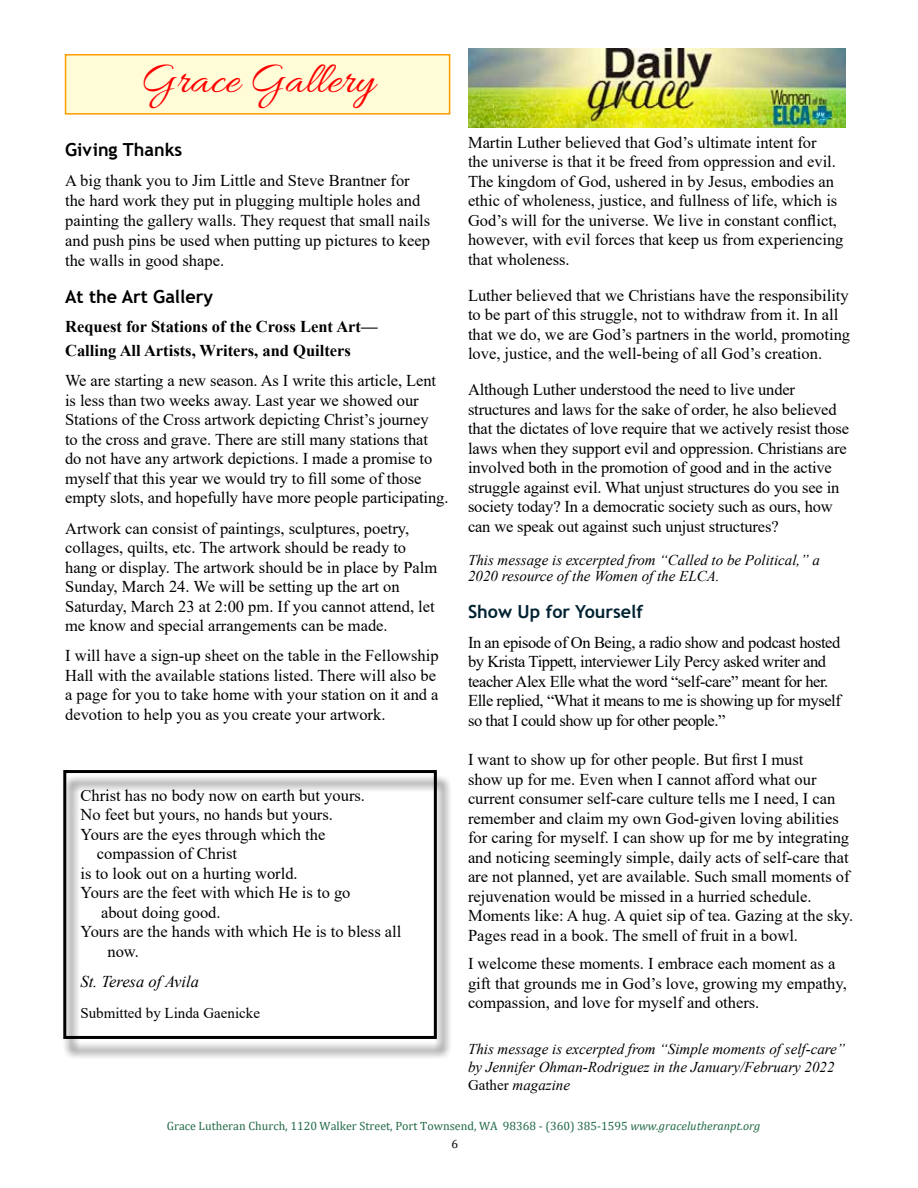
<style>
.page{position:relative;width:918px;height:1188px;background:#fff}
.page>*{position:absolute;margin:0;border:0;box-sizing:border-box;transform-origin:0 0}
.t1{font:45px "Allura";color:#f00}
.t2{font:700 18px "Trebuchet MS";color:#000}
.t3{font:700 18px "Trebuchet MS";color:#002232}
.t4{font:16.5px/19.5px "Times New Roman";color:#000}
.t5{font:16.5px/19.5px "Times New Roman";letter-spacing:-.025em;color:#000}
.t6{font:700 16.5px/24px "Times New Roman";color:#000}
.t7{font:italic 16.5px "Times New Roman";color:#000}
.t8{font:italic 15px/18px "Times New Roman";color:#000}
.t9{font:15px "Times New Roman";color:#000}
.t10{font:12px/18px "Cambria";color:#226947}
.s1{font-style:normal}
.s2{font-style:italic}
.s3{color:#000}
</style>
<div class="page">
<div style="left:62px;top:775px;width:390px;height:285px;background:#000;opacity:.75"></div>
<div style="left:63px;top:770px;width:374px;height:269px;border:3px solid #000"></div>
<img style="left:468px;top:49px;width:378px;height:79px">
<div style="left:66px;top:55px;width:384px;height:59px;background:#fffcd7"></div>
<div style="left:65px;top:54px;width:385px;height:61px;border:2px solid #ff9b00"></div>
<h1 class="t1" style="left:141px;top:55px;width:236px">Grace Gallery</h1>
<p class="t2" style="left:65px;top:138px;width:119px">Giving Thanks</p>
<p class="t4" style="left:65px;top:171px;width:366px">A big thank you to Jim Little and Steve Brantner for the hard work they put in plugging multiple holes and painting the gallery walls. They request that small nails and push pins be used when putting up pictures to keep the walls in good shape.</p>
<p class="t2" style="left:65px;top:286px;width:150px">At the Art Gallery</p>
<p class="t6" style="left:65px;top:314px;width:314px">Request for Stations of the Cross Lent Art—<br>Calling All Artists, Writers, and Quilters</p>
<p class="t4" style="left:65px;top:371px;width:385px">We are starting a new season. As I write this article, Lent is less than two weeks away. Last year we showed our Stations of the Cross artwork depicting Christ’s journey<br>to the cross and grave. There are still many stations that do not have any artwork depictions. I made a promise to myself that this year we would try to fill some of those empty slots, and hopefully have more people participating.</p>
<p class="t4" style="left:65px;top:518px;width:374px">Artwork can consist of paintings, sculptures, poetry, collages, quilts, etc. The artwork should be ready to hang or display. The artwork should be in place by Palm Sunday, March 24. We will be setting up the art on Saturday, March 23 at 2:00 pm. If you cannot attend, let me know and special arrangements can be made.</p>
<p class="t4" style="left:65px;top:646px;width:375px">I will have a sign-up sheet on the table in the Fellowship Hall with the available stations listed. There will also be a page for you to take home with your station on it and a devotion to help you as you create your artwork.</p>
<p class="t4" style="left:80px;top:785px;width:286px">Christ has no body now on earth but yours.</p>
<p class="t4" style="left:80px;top:805px;width:254px">No feet but yours, no hands but yours.</p>
<p class="t4" style="left:80px;top:824px;width:246px">Yours are the eyes through which the</p>
<p class="t4" style="left:97px;top:844px;width:142px">compassion of Christ</p>
<p class="t4" style="left:80px;top:863px;width:219px">is to look out on a hurting world.</p>
<p class="t4" style="left:80px;top:883px;width:272px">Yours are the feet with which He is to go</p>
<p class="t4" style="left:101px;top:902px;width:121px">about doing good.</p>
<p class="t4" style="left:80px;top:922px;width:322px">Yours are the hands with which He is to bless all</p>
<p class="t4" style="left:107px;top:941px;width:33px">now.</p>
<p class="t7" style="left:80px;top:970px;width:120px">St. Teresa of Avila</p>
<p class="t9" style="left:80px;top:1002px;width:181px">Submitted by Linda Gaenicke</p>
<p class="t4" style="left:468px;top:132px;width:377px">Martin Luther believed that God’s ultimate intent for<br>the universe is that it be freed from oppression and evil.<br>The kingdom of God, ushered in by Jesus, embodies an ethic of wholeness, justice, and fullness of life, which is God’s will for the universe. We live in constant conflict, however, with evil forces that keep us from experiencing that wholeness.</p>
<p class="t4" style="left:468px;top:285px;width:384px">Luther believed that we Christians have the responsibility to be part of this struggle, not to withdraw from it. In all that we do, we are God’s partners in the world, promoting love, justice, and the well-being of all God’s creation.</p>
<p class="t4" style="left:468px;top:379px;width:383px">Although Luther understood the need to live under structures and laws for the sake of order, he also believed that the dictates of love require that we actively resist those laws when they support evil and oppression. Christians are involved both in the promotion of good and in the active struggle against evil. What unjust structures do you see in society today? In a democratic society such as ours, how can we speak out against such unjust structures?</p>
<p class="t8" style="left:468px;top:551px;width:353px;line-height:16.5px">This message is excerpted from “Called to be Political,” a<br>2020 resource of the Women of the ELCA.</p>
<p class="t3" style="left:468px;top:600px;width:177px">Show Up for Yourself</p>
<p class="t5" style="left:468px;top:632px;width:374px">In an episode of On Being, a radio show and podcast hosted by Krista Tippett, interviewer Lily Percy asked writer and teacher Alex Elle what the word “self-care” meant for her.<br>Elle replied, “What it means to me is showing up for myself so that I could show up for other people.”</p>
<p class="t4" style="left:468px;top:749px;width:387px">I want to show up for other people. But first I must<br>show up for me. Even when I cannot afford what our current consumer self-care culture tells me I need, I can remember and claim my own God-given loving abilities for caring for myself. I can show up for me by integrating and noticing seemingly simple, daily acts of self-care that are not planned, yet are available. Such small moments of rejuvenation would be missed in a hurried schedule.<br>Moments like: A hug. A quiet sip of tea. Gazing at the sky.<br>Pages read in a book. The smell of fruit in a bowl.</p>
<p class="t4" style="left:468px;top:953px;width:380px">I welcome these moments. I embrace each moment as a gift that grounds me in God’s love, growing my empathy, compassion, and love for myself and others.</p>
<p class="t8" style="left:468px;top:1040px;width:379px">This message is excerpted from “Simple moments of self-care” by Jennifer Ohman-Rodriguez in the January/February 2022<br><span class="s1">Gather</span> magazine</p>
<p class="t10" style="left:452px;top:1117px;width:310px;text-indent:-285px">Grace Lutheran Church, 1120 Walker Street, Port Townsend, WA 98368 - (360) 385-1595 <span class="s2">www.gracelutheranpt.org<br></span><span class="s3">6</span></p>
</div>
